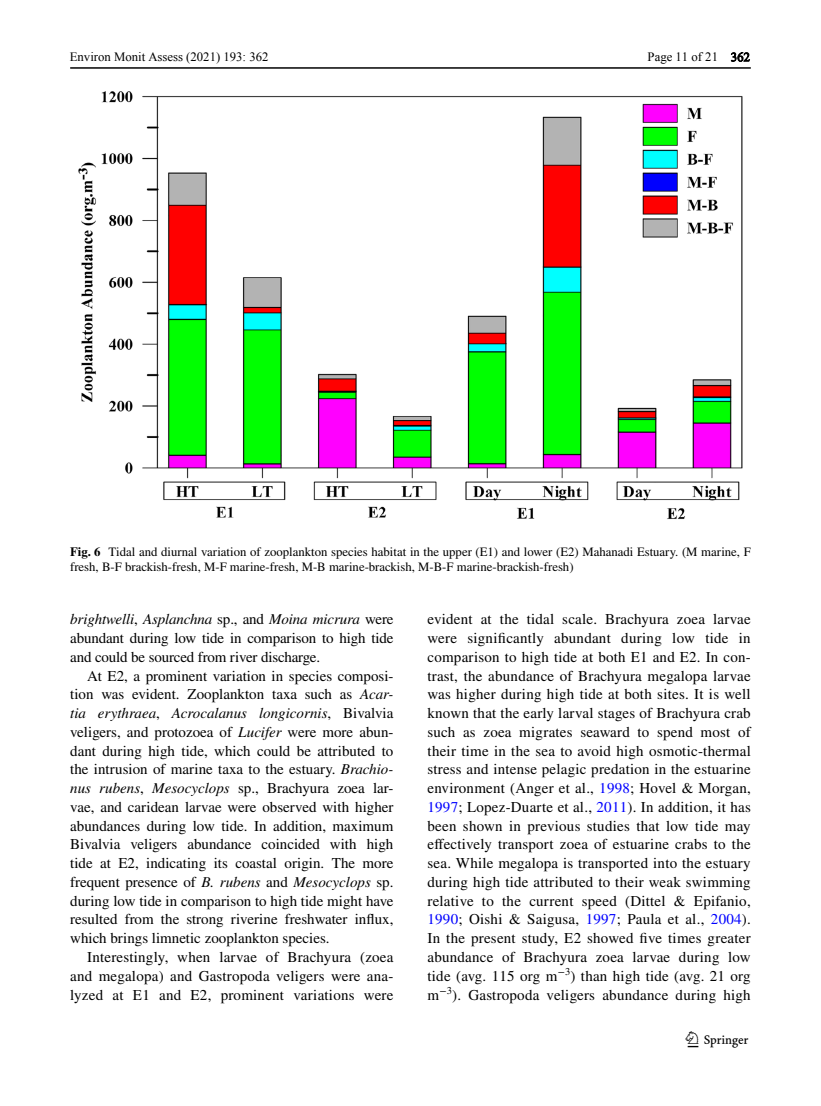
<style>
.page{position:relative;width:821px;height:1106px;background:#fff}
.page>*{position:absolute;margin:0;border:0;box-sizing:border-box;transform-origin:0 0}
.t1{font:22.5px "Springnew Regular 3";color:#000}
.t2{font:15px/18.8px "STIX";color:#000;text-align:justify}
.t3{font:12.75px/15px "STIX";color:#000}
.t4{font:12.75px "Times New Roman";color:#000}
.s1{font-weight:700}
.s2{font-style:italic}
.s3{color:#00f}
</style>
<div class="page">
<hr style="left:70px;top:67px;width:680px;height:2px;background:#000">
<img style="left:78px;top:91px;width:665px;height:429px">
<p class="t4" style="left:70px;top:52px;width:200px">Environ Monit Assess (2021) 193: 362</p>
<p class="t4" style="left:647px;top:52px;width:104px">Page 11 of 21 362</p>
<p class="t3" style="left:70px;top:544px;width:682px"><span class="s1">Fig. 6</span> Tidal and diurnal variation of zooplankton species habitat in the upper (E1) and lower (E2) Mahanadi Estuary. (M marine, F fresh, B-F brackish-fresh, M-F marine-fresh, M-B marine-brackish, M-B-F marine-brackish-fresh)</p>
<p class="t2" style="left:70px;top:611px;width:325px"><span class="s2">brightwelli</span>, <span class="s2">Asplanchna</span> sp., and <span class="s2">Moina micrura</span> were abundant during low tide in comparison to high tide and could be sourced from river discharge.</p>
<p class="t2" style="left:70px;top:667px;width:325px;text-indent:17px">At E2, a prominent variation in species composi&shy;tion was evident. Zooplankton taxa such as <span class="s2">Acar&shy;tia erythraea</span>, <span class="s2">Acrocalanus longicornis</span>, Bivalvia veligers, and protozoea of <span class="s2">Lucifer</span> were more abun&shy;dant during high tide, which could be attributed to the intrusion of marine taxa to the estuary. <span class="s2">Brachio&shy;nus rubens</span>, <span class="s2">Mesocyclops</span> sp., Brachyura zoea lar&shy;vae, and caridean larvae were observed with higher abundances during low tide. In addition, maximum Bivalvia veligers abundance coincided with high tide at E2, indicating its coastal origin. The more frequent presence of <span class="s2">B. rubens</span> and <span class="s2">Mesocyclops</span> sp. during low tide in comparison to high tide might have resulted from the strong riverine freshwater influx, which brings limnetic zooplankton species.</p>
<p class="t2" style="left:70px;top:948px;width:325px;text-indent:17px">Interestingly, when larvae of Brachyura (zoea and megalopa) and Gastropoda veligers were ana&shy;lyzed at E1 and E2, prominent variations were</p>
<p class="t2" style="left:427px;top:611px;width:325px">evident at the tidal scale. Brachyura zoea larvae were significantly abundant during low tide in comparison to high tide at both E1 and E2. In con&shy;trast, the abundance of Brachyura megalopa larvae was higher during high tide at both sites. It is well known that the early larval stages of Brachyura crab such as zoea migrates seaward to spend most of their time in the sea to avoid high osmotic-thermal stress and intense pelagic predation in the estuarine environment (Anger et al., <span class="s3">1998</span>; Hovel &amp; Morgan, <span class="s3">1997</span>; Lopez-Duarte et al., <span class="s3">2011</span>). In addition, it has been shown in previous studies that low tide may effectively transport zoea of estuarine crabs to the sea. While megalopa is transported into the estuary during high tide attributed to their weak swimming relative to the current speed (Dittel &amp; Epifanio, <span class="s3">1990</span>; Oishi &amp; Saigusa, <span class="s3">1997</span>; Paula et al., <span class="s3">2004</span>).<br>In the present study, E2 showed five times greater abundance of Brachyura zoea larvae during low tide (avg. 115 org m<sup>−3</sup>) than high tide (avg. 21 org m<sup>−3</sup>). Gastropoda veligers abundance during high</p>
<h1 class="t1" style="left:687px;top:1031px;width:62px">1 3</h1>
</div>
